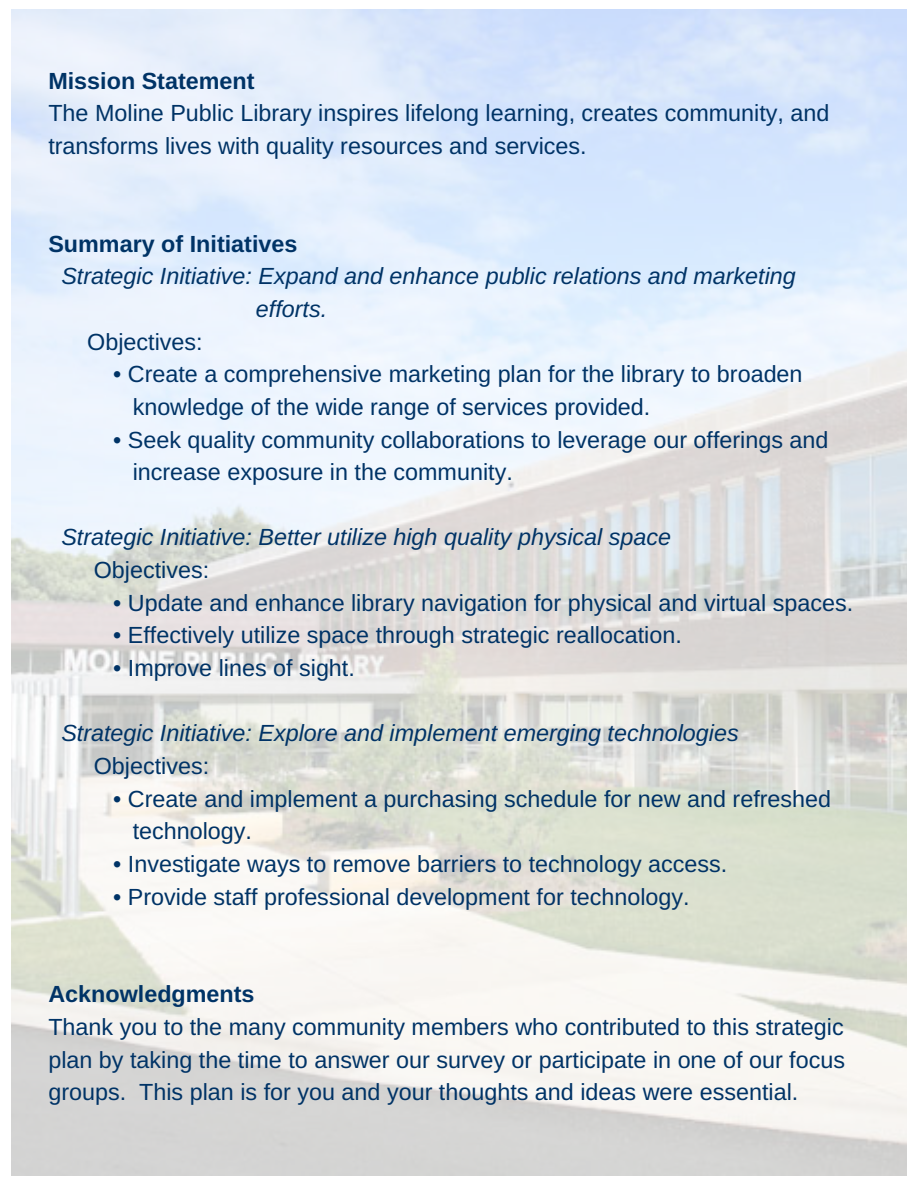
<style>
.page{position:relative;width:918px;height:1187px;background:#fff}
.page>*{position:absolute;margin:0;border:0;box-sizing:border-box;transform-origin:0 0}
.t1{font:23.4px/32.7px "Arimo";color:#036}
.t2{font:italic 23.4px/32.7px "Arimo";color:#036}
.t3{font:700 23.4px "Arimo";color:#036}
</style>
<div class="page">
<img style="left:11px;top:10px;width:896px;height:1165px">
<p class="t3" style="left:48px;top:67px;width:208px">Mission Statement</p>
<p class="t1" style="left:48px;top:97px;width:783px">The Moline Public Library inspires lifelong learning, creates community, and transforms lives with quality resources and services.</p>
<p class="t3" style="left:48px;top:230px;width:251px">Summary of Initiatives</p>
<p class="t2" style="left:256px;top:260px;width:541px;text-indent:-195px">Strategic Initiative: Expand and enhance public relations and marketing efforts.</p>
<p class="t1" style="left:87px;top:325px;width:117px">Objectives:</p>
<p class="t1" style="left:133px;top:358px;width:671px;text-indent:-19px">• Create a comprehensive marketing plan for the library to broaden knowledge of the wide range of services provided.</p>
<p class="t1" style="left:133px;top:423px;width:697px;text-indent:-19px">• Seek quality community collaborations to leverage our offerings and increase exposure in the community.</p>
<p class="t2" style="left:61px;top:521px;width:611px">Strategic Initiative: Better utilize high quality physical space</p>
<p class="t1" style="left:94px;top:553px;width:117px">Objectives:</p>
<p class="t1" style="left:113px;top:586px;width:742px">• Update and enhance library navigation for physical and virtual spaces.</p>
<p class="t1" style="left:113px;top:619px;width:570px">• Effectively utilize space through strategic reallocation.</p>
<p class="t1" style="left:113px;top:651px;width:243px">• Improve lines of sight.</p>
<p class="t2" style="left:61px;top:717px;width:679px">Strategic Initiative: Explore and implement emerging technologies</p>
<p class="t1" style="left:94px;top:749px;width:117px">Objectives:</p>
<p class="t1" style="left:133px;top:782px;width:700px;text-indent:-19px">• Create and implement a purchasing schedule for new and refreshed technology.</p>
<p class="t1" style="left:113px;top:847px;width:616px">• Investigate ways to remove barriers to technology access.</p>
<p class="t1" style="left:113px;top:880px;width:578px">• Provide staff professional development for technology.</p>
<p class="t3" style="left:48px;top:981px;width:208px">Acknowledgments</p>
<p class="t1" style="left:48px;top:1010px;width:798px;text-align:justify">Thank you to the many community members who contributed to this strategic plan by taking the time to answer our survey or participate in one of our focus groups. This plan is for you and your thoughts and ideas were essential.</p>
</div>
